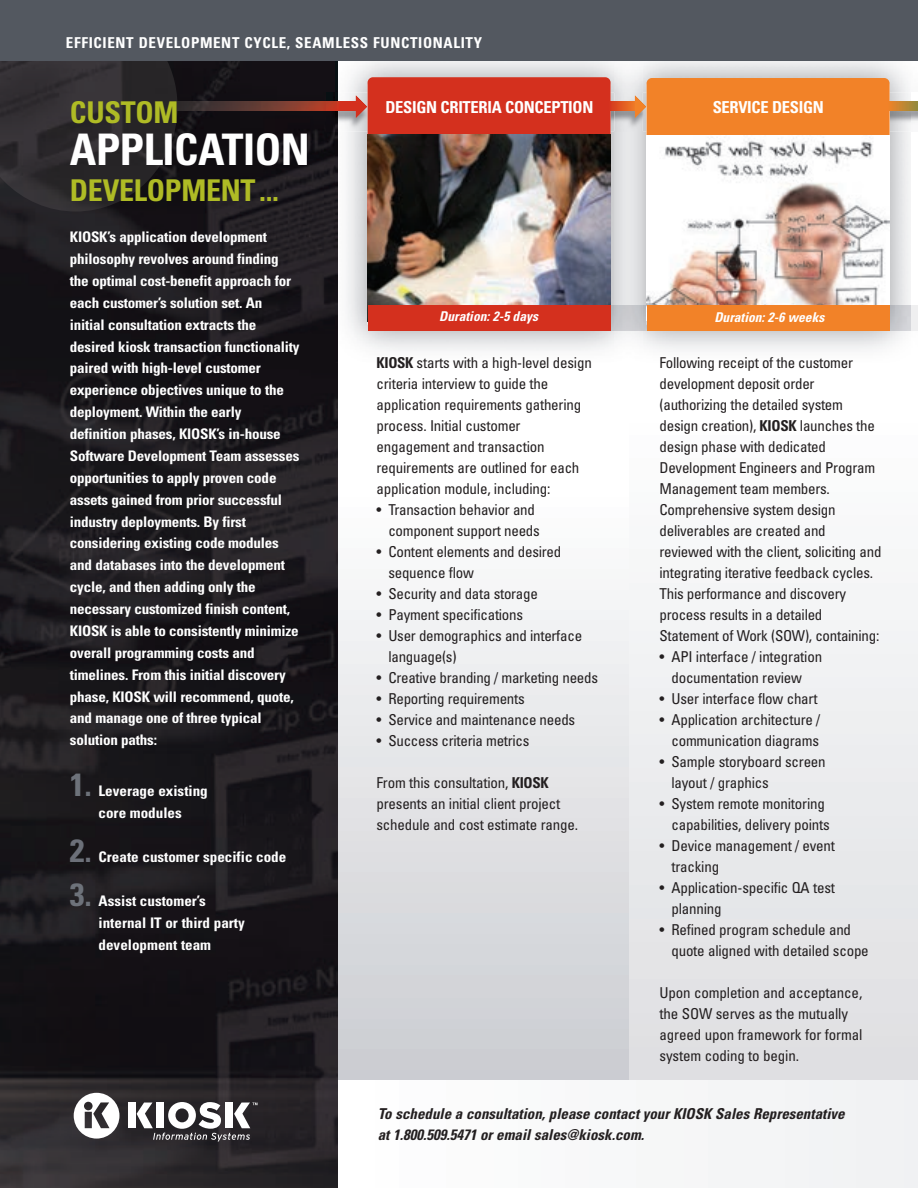
<style>
.page{position:relative;width:918px;height:1188px;background:#fff}
.page>*{position:absolute;margin:0;border:0;box-sizing:border-box;transform-origin:0 0}
.t1{font:700 condensed 43.5px "Univers";letter-spacing:-.01em;color:#fff}
.t2{font:700 condensed 30px "Univers";letter-spacing:-.01em;color:#afbb25}
.t3{font:700 condensed 16.5px "Univers";letter-spacing:-.02em;color:#fff}
.t4{font:condensed 15px/21px "Univers";letter-spacing:-.015em;color:#231f20}
.t5{font:italic 700 condensed 15px/21px "Univers";color:#231f20}
.t6{font:700 condensed 15px "Univers";letter-spacing:.045em;color:#fff}
.t7{font:700 condensed 14.55px/21.9px "Univers";letter-spacing:-.015em;color:#fff}
.t8{font:italic 700 condensed 13.5px "Univers";color:#fff}
.s1{font-size:32.1px;color:#6d727a}
.s2{font-size:32.1px;color:#6c7079}
.s3{font-weight:700}
</style>
<div class="page">
<svg style="left:338px;top:590px;width:291px;height:490px"></svg>
<div style="left:629px;top:410px;width:289px;height:723px;background:linear-gradient(to bottom,#fdfefe,#dbdcdf)"></div>
<div style="left:334px;top:1080px;width:584px;height:108px;background:#f7f8f9"></div>
<img style="left:0;top:61px;width:338px;height:1127px">
<img style="left:0;top:61px;width:178px;height:151px">
<img style="left:327px;top:111px;width:8px;height:21px">
<img style="left:347px;top:61px;width:267px;height:290px">
<img style="left:611px;top:93px;width:3px;height:39px">
<img style="left:335px;top:111px;width:3px;height:252px">
<img style="left:335px;top:61px;width:3px;height:32px">
<img style="left:338px;top:93px;width:30px;height:39px">
<img style="left:611px;top:305px;width:3px;height:26px">
<img style="left:643px;top:61px;width:269px;height:270px">
<img style="left:890px;top:93px;width:22px;height:39px">
<img style="left:643px;top:93px;width:4px;height:39px">
<img style="left:614px;top:67px;width:29px;height:35px">
<div style="left:368px;top:77px;width:243px;height:208px;background:#d4301e;border-radius:5px"></div>
<div style="left:647px;top:78px;width:243px;height:211px;background:#f28228;border-radius:5px"></div>
<svg style="left:356px;top:96px;width:11px;height:22px"></svg>
<img style="left:368px;top:135px;width:243px;height:170px">
<img style="left:647px;top:135px;width:243px;height:170px">
<div style="left:368px;top:305px;width:243px;height:26px;background:#d4301e"></div>
<div style="left:647px;top:305px;width:243px;height:26px;background:#f28228"></div>
<div style="left:0;top:0;width:918px;height:61px;background:#535860"></div>
<div style="left:128px;top:1103px;width:7px;height:25px;background:#fff"></div>
<svg style="left:137px;top:1102px;width:120px;height:40px"></svg>
<svg style="left:74px;top:1093px;width:45px;height:46px"></svg>
<div style="left:338px;top:102px;width:18px;height:9px;background:#d4301e"></div>
<img style="left:178px;top:102px;width:149px;height:9px">
<svg style="left:327px;top:93px;width:12px;height:18px"></svg>
<svg style="left:611px;top:102px;width:24px;height:9px"></svg>
<svg style="left:635px;top:96px;width:11px;height:22px"></svg>
<svg style="left:890px;top:102px;width:28px;height:9px"></svg>
<p class="t6" style="left:66px;top:37px;width:418px">EFFICIENT DEVELOPMENT CYCLE, SEAMLESS FUNCTIONALITY</p>
<h2 class="t2" style="left:70px;top:102px;width:110px">CUSTOM</h2>
<h1 class="t1" style="left:70px;top:134px;width:242px">APPLICATION</h1>
<h2 class="t2" style="left:70px;top:180px;width:211px">DEVELOPMENT...</h2>
<p class="t7" style="left:70px;top:227px;width:231px">KIOSK’s application development philosophy revolves around finding the optimal cost-benefit approach for each customer’s solution set. An initial consultation extracts the desired kiosk transaction functionality paired with high-level customer experience objectives unique to the deployment. Within the early definition phases, KIOSK’s in-house Software Development Team assesses opportunities to apply proven code assets gained from prior successful industry deployments. By first considering existing code modules and databases into the development cycle, and then adding only the necessary customized finish content, KIOSK is able to consistently minimize overall programming costs and timelines. From this initial discovery phase, KIOSK will recommend, quote, and manage one of three typical solution paths:</p>
<p class="t7" style="left:70px;top:781px;width:139px;text-align:center"><span class="s1">1.</span> Leverage existing core modules</p>
<p class="t7" style="left:70px;top:847px;width:218px"><span class="s2">2.</span> Create customer specific code</p>
<p class="t7" style="left:99px;top:891px;width:148px;text-indent:-29px"><span class="s1">3.</span> Assist customer’s internal IT or third party development team</p>
<p class="t3" style="left:385px;top:101px;width:209px">DESIGN CRITERIA CONCEPTION</p>
<p class="t3" style="left:713px;top:101px;width:113px">SERVICE DESIGN</p>
<p class="t8" style="left:439px;top:311px;width:100px">Duration: 2-5 days</p>
<p class="t8" style="left:714px;top:312px;width:112px">Duration: 2-6 weeks</p>
<p class="t4" style="left:660px;top:353px;width:224px">Following receipt of the customer development deposit order (authorizing the detailed system design creation), <span class="s3">KIOSK</span> launches the design phase with dedicated Development Engineers and Program Management team members.<br>Comprehensive system design deliverables are created and reviewed with the client, soliciting and integrating iterative feedback cycles.<br>This performance and discovery process results in a detailed Statement of Work (SOW), containing:</p>
<p class="t4" style="left:660px;top:647px;width:164px;text-align:center">• API interface / integration documentation review</p>
<p class="t4" style="left:660px;top:689px;width:160px">• User interface flow chart</p>
<p class="t4" style="left:660px;top:710px;width:162px;text-align:right">• Application architecture / communication diagrams</p>
<p class="t4" style="left:671px;top:752px;width:156px;text-indent:-12px">• Sample storyboard screen layout / graphics</p>
<p class="t4" style="left:671px;top:794px;width:160px;text-indent:-12px">• System remote monitoring capabilities, delivery points</p>
<p class="t4" style="left:671px;top:836px;width:165px;text-indent:-12px">• Device management / event tracking</p>
<p class="t4" style="left:671px;top:878px;width:165px;text-indent:-12px">• Application-specific QA test planning</p>
<p class="t4" style="left:671px;top:920px;width:199px;text-indent:-12px">• Refined program schedule and quote aligned with detailed scope</p>
<p class="t4" style="left:660px;top:983px;width:204px">Upon completion and acceptance, the SOW serves as the mutually agreed upon framework for formal system coding to begin.</p>
<p class="t4" style="left:377px;top:353px;width:217px"><span class="s3">KIOSK</span> starts with a high-level design criteria interview to guide the application requirements gathering process. Initial customer engagement and transaction requirements are outlined for each application module, including:</p>
<p class="t4" style="left:388px;top:500px;width:153px;text-indent:-12px">• Transaction behavior and component support needs</p>
<p class="t4" style="left:388px;top:542px;width:174px;text-indent:-12px">• Content elements and desired sequence flow</p>
<p class="t4" style="left:377px;top:584px;width:163px">• Security and data storage</p>
<p class="t4" style="left:377px;top:605px;width:148px">• Payment specifications</p>
<p class="t4" style="left:388px;top:626px;width:195px;text-indent:-12px">• User demographics and interface language(s)</p>
<p class="t4" style="left:377px;top:668px;width:223px">• Creative branding / marketing needs</p>
<p class="t4" style="left:377px;top:689px;width:150px">• Reporting requirements</p>
<p class="t4" style="left:377px;top:710px;width:200px">• Service and maintenance needs</p>
<p class="t4" style="left:377px;top:731px;width:155px">• Success criteria metrics</p>
<p class="t4" style="left:377px;top:773px;width:203px">From this consultation, <span class="s3">KIOSK </span>presents an initial client project schedule and cost estimate range.</p>
<p class="t5" style="left:378px;top:1104px;width:468px">To schedule a consultation, please contact your KIOSK Sales Representative at 1.800.509.5471 or email sales@kiosk.com.</p>
</div>
